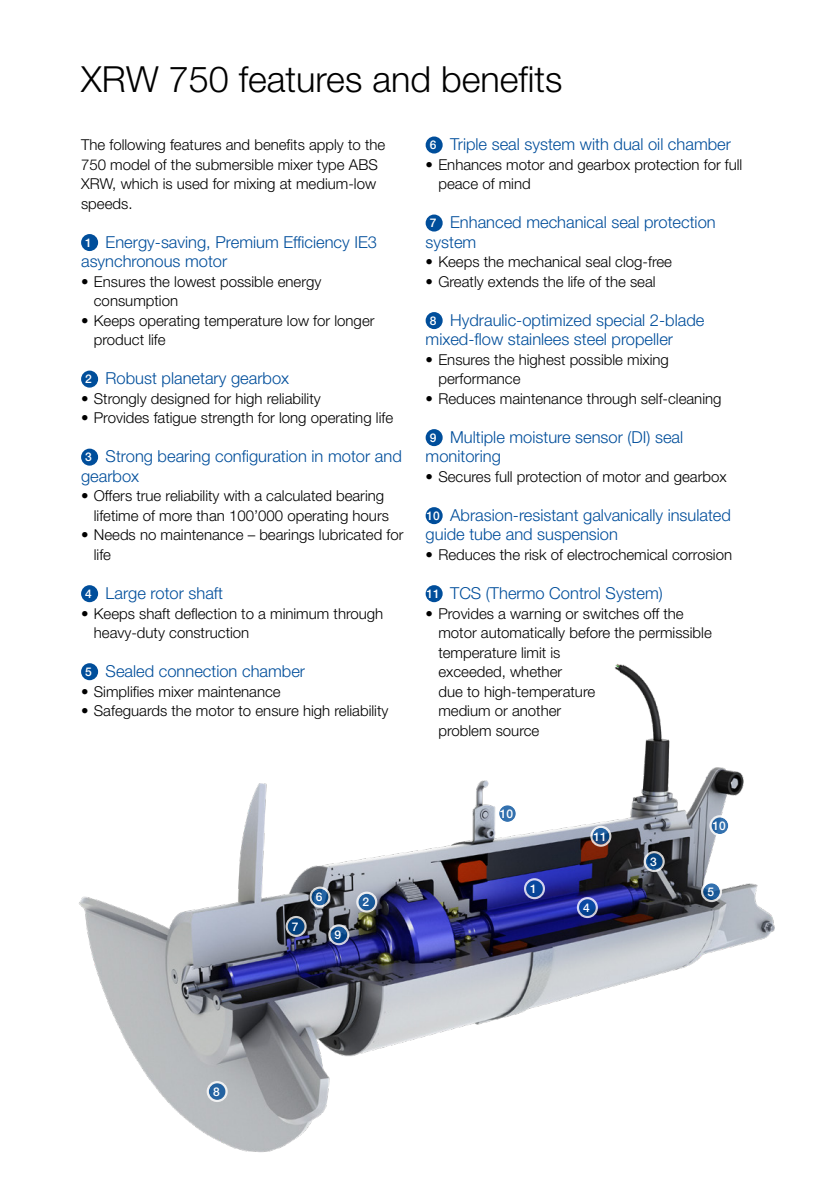
<style>
.page{position:relative;width:830px;height:1191px;background:#fff}
.page>*{position:absolute;margin:0;border:0;box-sizing:border-box;transform-origin:0 0}
.t1{font:300 36px "Helvetica Neue LT Pro";color:#000}
.Subtitle_blue_smalle{font:300 16.5px/19.5px "Helvetica Neue LT Pro";color:#004e9b}
.Body_text{font:300 15px/19.5px "Helvetica Neue LT Pro";color:#000}
.Part_number_in_circl{font:500 12px "Helvetica Neue LT Pro";color:#fff}
</style>
<div class="page">
<div style="left:81px;top:234px;width:17px;height:17px;background:#004e9b;border-radius:50%"></div>
<div style="left:81px;top:370px;width:17px;height:17px;background:#004e9b;border-radius:50%"></div>
<div style="left:81px;top:448px;width:17px;height:17px;background:#004e9b;border-radius:50%"></div>
<div style="left:81px;top:585px;width:17px;height:17px;background:#004e9b;border-radius:50%"></div>
<div style="left:425px;top:136px;width:17px;height:17px;background:#004e9b;border-radius:50%"></div>
<div style="left:425px;top:214px;width:17px;height:17px;background:#004e9b;border-radius:50%"></div>
<div style="left:425px;top:312px;width:17px;height:17px;background:#004e9b;border-radius:50%"></div>
<div style="left:425px;top:429px;width:17px;height:17px;background:#004e9b;border-radius:50%"></div>
<div style="left:425px;top:507px;width:17px;height:17px;background:#004e9b;border-radius:50%"></div>
<div style="left:425px;top:585px;width:17px;height:17px;background:#004e9b;border-radius:50%"></div>
<img style="left:79px;top:663px;width:696px;height:490px">
<div style="left:209px;top:1083px;width:16px;height:16px;background:#2463a1;border-radius:50%"></div>
<div style="left:206px;top:1081px;width:21px;height:21px;border:2px solid #fff;border-radius:50%"></div>
<svg style="left:311px;top:888px;width:17px;height:17px"></svg>
<div style="left:309px;top:886px;width:21px;height:21px;border:2px solid #fff;border-radius:50%"></div>
<svg style="left:645px;top:853px;width:17px;height:17px"></svg>
<div style="left:643px;top:851px;width:21px;height:21px;border:2px solid #fff;border-radius:50%"></div>
<svg style="left:358px;top:893px;width:17px;height:17px"></svg>
<div style="left:356px;top:891px;width:21px;height:21px;border:2px solid #fff;border-radius:50%"></div>
<svg style="left:526px;top:880px;width:16px;height:17px"></svg>
<div style="left:523px;top:878px;width:21px;height:21px;border:2px solid #fff;border-radius:50%"></div>
<svg style="left:702px;top:883px;width:17px;height:17px"></svg>
<div style="left:700px;top:881px;width:21px;height:21px;border:2px solid #fff;border-radius:50%"></div>
<svg style="left:578px;top:899px;width:17px;height:17px"></svg>
<div style="left:576px;top:897px;width:21px;height:21px;border:2px solid #fff;border-radius:50%"></div>
<svg style="left:330px;top:926px;width:17px;height:17px"></svg>
<div style="left:328px;top:924px;width:21px;height:21px;border:2px solid #fff;border-radius:50%"></div>
<svg style="left:592px;top:828px;width:17px;height:16px"></svg>
<div style="left:590px;top:825px;width:21px;height:21px;border:2px solid #fff;border-radius:50%"></div>
<svg style="left:287px;top:918px;width:17px;height:16px"></svg>
<div style="left:285px;top:916px;width:21px;height:21px;border:2px solid #fff;border-radius:50%"></div>
<svg style="left:499px;top:805px;width:16px;height:17px"></svg>
<div style="left:496px;top:803px;width:21px;height:21px;border:2px solid #fff;border-radius:50%"></div>
<svg style="left:711px;top:817px;width:16px;height:17px"></svg>
<div style="left:709px;top:815px;width:21px;height:21px;border:2px solid #fff;border-radius:50%"></div>
<p class="t1" style="left:81px;top:57px;width:482px">XRW 750 features and benefits</p>
<p class="Body_text" style="left:81px;top:135px;width:305px">The following features and benefits apply to the 750 model of the submersible mixer type ABS XRW, which is used for mixing at medium-low speeds.</p>
<p class="Part_number_in_circl" style="left:85px;top:235px;width:8px">1</p>
<p class="Subtitle_blue_smalle" style="left:81px;top:232px;width:297px;text-indent:25px">Energy-saving, Premium Efficiency IE3 asynchronous motor</p>
<p class="Body_text" style="left:94px;top:271px;width:229px;text-indent:-13px">• Ensures the lowest possible energy consumption</p>
<p class="Body_text" style="left:94px;top:310px;width:282px;text-indent:-13px">• Keeps operating temperature low for longer product life</p>
<p class="Part_number_in_circl" style="left:85px;top:372px;width:8px">2</p>
<p class="Subtitle_blue_smalle" style="left:106px;top:368px;width:185px">Robust planetary gearbox</p>
<p class="Body_text" style="left:81px;top:388px;width:241px">• Strongly designed for high reliability</p>
<p class="Body_text" style="left:81px;top:408px;width:313px">• Provides fatigue strength for long operating life</p>
<p class="Part_number_in_circl" style="left:85px;top:450px;width:8px">3</p>
<p class="Subtitle_blue_smalle" style="left:81px;top:446px;width:322px;text-indent:25px">Strong bearing configuration in motor and gearbox</p>
<p class="Body_text" style="left:94px;top:486px;width:296px;text-indent:-13px">• Offers true reliability with a calculated bearing lifetime of more than 100’000 operating hours</p>
<p class="Body_text" style="left:94px;top:525px;width:311px;text-indent:-13px">• Needs no maintenance – bearings lubricated for life</p>
<p class="Part_number_in_circl" style="left:85px;top:586px;width:8px">4</p>
<p class="Subtitle_blue_smalle" style="left:106px;top:583px;width:119px">Large rotor shaft</p>
<p class="Body_text" style="left:94px;top:603px;width:291px;text-indent:-13px">• Keeps shaft deflection to a minimum through heavy-duty construction</p>
<p class="Part_number_in_circl" style="left:85px;top:664px;width:8px">5</p>
<p class="Subtitle_blue_smalle" style="left:106px;top:661px;width:201px">Sealed connection chamber</p>
<p class="Body_text" style="left:81px;top:681px;width:201px">• Simplifies mixer maintenance</p>
<p class="Body_text" style="left:81px;top:700px;width:309px">• Safeguards the motor to ensure high reliability</p>
<p class="Part_number_in_circl" style="left:429px;top:138px;width:8px">6</p>
<p class="Subtitle_blue_smalle" style="left:450px;top:134px;width:282px">Triple seal system with dual oil chamber</p>
<p class="Body_text" style="left:438px;top:154px;width:305px;text-indent:-13px">• Enhances motor and gearbox protection for full peace of mind</p>
<p class="Part_number_in_circl" style="left:429px;top:216px;width:8px">7</p>
<p class="Subtitle_blue_smalle" style="left:425px;top:212px;width:291px;text-indent:25px">Enhanced mechanical seal protection system</p>
<p class="Body_text" style="left:425px;top:252px;width:248px">• Keeps the mechanical seal clog-free</p>
<p class="Body_text" style="left:425px;top:271px;width:231px">• Greatly extends the life of the seal</p>
<p class="Part_number_in_circl" style="left:429px;top:313px;width:8px">8</p>
<p class="Subtitle_blue_smalle" style="left:425px;top:310px;width:280px;text-indent:25px">Hydraulic-optimized special 2-blade mixed-flow stainlees steel propeller</p>
<p class="Body_text" style="left:438px;top:349px;width:232px;text-indent:-13px">• Ensures the highest possible mixing performance</p>
<p class="Body_text" style="left:425px;top:388px;width:297px">• Reduces maintenance through self-cleaning</p>
<p class="Part_number_in_circl" style="left:429px;top:430px;width:8px">9</p>
<p class="Subtitle_blue_smalle" style="left:425px;top:427px;width:259px;text-indent:25px">Multiple moisture sensor (DI) seal monitoring</p>
<p class="Body_text" style="left:425px;top:466px;width:302px">• Secures full protection of motor and gearbox</p>
<p class="Part_number_in_circl" style="left:426px;top:508px;width:15px">10</p>
<p class="Subtitle_blue_smalle" style="left:425px;top:505px;width:307px;text-indent:25px">Abrasion-resistant galvanically insulated guide tube and suspension</p>
<p class="Body_text" style="left:425px;top:544px;width:308px">• Reduces the risk of electrochemical corrosion</p>
<p class="Part_number_in_circl" style="left:426px;top:586px;width:15px">11</p>
<p class="Subtitle_blue_smalle" style="left:450px;top:583px;width:214px">TCS (Thermo Control System)</p>
<p class="Body_text" style="left:438px;top:603px;width:275px;text-indent:-13px">• Provides a warning or switches off the motor automatically before the permissible temperature limit is<br>exceeded, whether<br>due to high-temperature<br>medium or another<br>problem source</p>
<p class="Part_number_in_circl" style="left:292px;top:919px;width:8px">7</p>
<p class="Part_number_in_circl" style="left:315px;top:890px;width:8px">6</p>
<p class="Part_number_in_circl" style="left:334px;top:927px;width:8px">9</p>
<p class="Part_number_in_circl" style="left:362px;top:895px;width:8px">2</p>
<p class="Part_number_in_circl" style="left:499px;top:806px;width:15px">10</p>
<p class="Part_number_in_circl" style="left:593px;top:829px;width:15px">11</p>
<p class="Part_number_in_circl" style="left:649px;top:854px;width:8px">3</p>
<p class="Part_number_in_circl" style="left:712px;top:818px;width:15px">10</p>
<p class="Part_number_in_circl" style="left:530px;top:881px;width:8px">1</p>
<p class="Part_number_in_circl" style="left:707px;top:884px;width:8px">5</p>
<p class="Part_number_in_circl" style="left:583px;top:900px;width:8px">4</p>
<p class="Part_number_in_circl" style="left:213px;top:1084px;width:8px">8</p>
</div>
